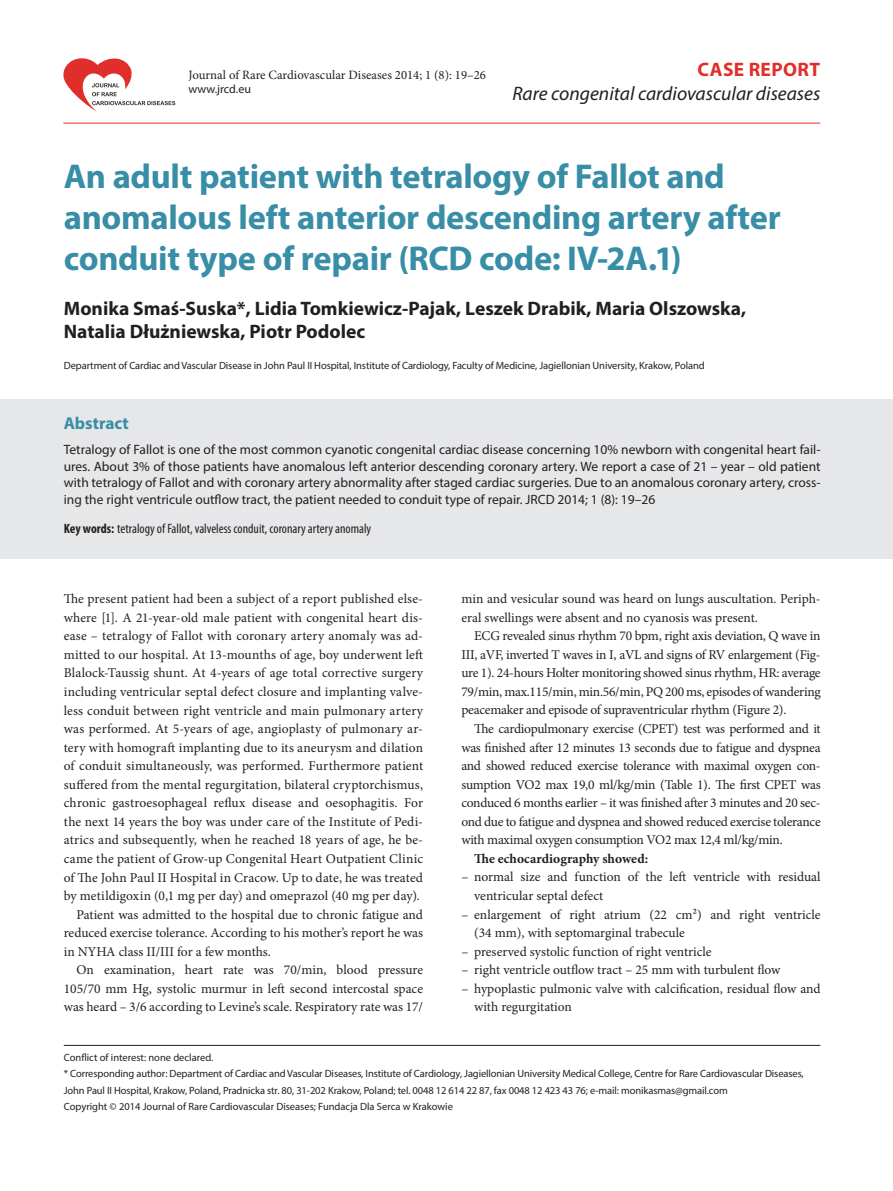
<style>
.page{position:relative;width:893px;height:1191px;background:#fff}
.page>*{position:absolute;margin:0;border:0;box-sizing:border-box;transform-origin:0 0}
.t1{font:700 34.5px/41.4px "Myriad Pro";letter-spacing:-.01em;color:#388da7}
.t2{font:700 19.5px/23.4px "Myriad Pro";color:#231f20}
.t3{font:italic 19.5px "Myriad Pro";color:#231f20}
.t4{font:700 19.5px "Myriad Pro";letter-spacing:.02em;color:#e02f2b}
.t5{font:700 17.25px "Myriad Pro";color:#388da7}
.t6{font:13.5px/18.6px "Minion Pro";color:#231f20}
.t7{font:13.5px/16.5px "Myriad Pro";color:#231f20;text-align:justify}
.t8{font:condensed 13.5px "Myriad Pro";color:#231f20}
.t9{font:700 13.5px "Minion Pro";color:#231f20}
.t10{font:12.75px "Minion Pro";color:#231f20}
.t11{font:12px "Myriad Pro";color:#231f20}
.t12{font:10.5px/16.5px "Myriad Pro";letter-spacing:-.01em;color:#231f20}
.s1{font-weight:700}
</style>
<div class="page">
<hr style="left:63px;top:123px;width:757px;height:1px;background:#e02f2b">
<svg style="left:63px;top:58px;width:112px;height:54px"></svg>
<hr style="left:64px;top:1045px;width:756px;height:1px;background:#231f20">
<div style="left:0;top:399px;width:893px;height:159px;background:#e6e7e9"></div>
<p class="t10" style="left:188px;top:66px;width:299px">Journal of Rare Cardiovascular Diseases 2014; 1 (8): 19–26</p>
<p class="t11" style="left:188px;top:81px;width:64px">www.jrcd.eu</p>
<h2 class="t4" style="left:698px;top:57px;width:124px">CASE REPORT</h2>
<h2 class="t3" style="left:512px;top:81px;width:309px">Rare congenital cardiovascular diseases</h2>
<h1 class="t1" style="left:64px;top:154px;width:719px">An adult patient with tetralogy of Fallot and anomalous left anterior descending artery after conduit type of repair (RCD code: IV‑2A.1)</h1>
<h2 class="t2" style="left:64px;top:296px;width:684px">Monika Smaś‑Suska*, Lidia Tomkiewicz‑Pajak, Leszek Drabik, Maria Olszowska,<br>Natalia Dłużniewska, Piotr Podolec</h2>
<p class="t12" style="left:64px;top:357px;width:642px">Department of Cardiac and Vascular Disease in John Paul II Hospital, Institute of Cardiology, Faculty of Medicine, Jagiellonian University, Krakow, Poland</p>
<p class="t5" style="left:64px;top:412px;width:67px">Abstract</p>
<p class="t7" style="left:64px;top:441px;width:758px">Tetralogy of Fallot is one of the most common cyanotic congenital cardiac disease concerning 10% newborn with congenital heart fail&shy;ures. About 3% of those patients have anomalous left anterior descending coronary artery. We report a case of 21 – year – old patient with tetralogy of Fallot and with coronary artery abnormality after staged cardiac surgeries. Due to an anomalous coronary artery, cross&shy;ing the right ventricule outflow tract, the patient needed to conduit type of repair. JRCD 2014; 1 (8): 19–26</p>
<p class="t8" style="left:64px;top:520px;width:309px"><span class="s1">Key words:</span> tetralogy of Fallot, valveless conduit, coronary artery anomaly</p>
<p class="t6" style="left:64px;top:589px;width:361px">The present patient had been a subject of a report published else‑</p>
<p class="t6" style="left:64px;top:608px;width:361px">where [1]. A 21‑year‑old male patient with congenital heart dis‑</p>
<p class="t6" style="left:64px;top:627px;width:361px">ease – tetralogy of Fallot with coronary artery anomaly was ad‑</p>
<p class="t6" style="left:64px;top:645px;width:361px">mitted to our hospital. At 13‑mounths of age, boy underwent left</p>
<p class="t6" style="left:64px;top:664px;width:361px">Blalock‑Taussig shunt. At 4‑years of age total corrective surgery</p>
<p class="t6" style="left:64px;top:682px;width:361px">including ventricular septal defect closure and implanting valve‑</p>
<p class="t6" style="left:64px;top:701px;width:361px">less conduit between right ventricle and main pulmonary artery</p>
<p class="t6" style="left:64px;top:719px;width:361px">was performed. At 5‑years of age, angioplasty of pulmonary ar‑</p>
<p class="t6" style="left:64px;top:738px;width:361px">tery with homograft implanting due to its aneurysm and dilation</p>
<p class="t6" style="left:64px;top:756px;width:361px">of conduit simultaneously, was performed. Furthermore patient</p>
<p class="t6" style="left:64px;top:775px;width:361px">suffered from the mental regurgitation, bilateral cryptorchismus,</p>
<p class="t6" style="left:64px;top:793px;width:361px">chronic gastroesophageal reflux disease and oesophagitis. For</p>
<p class="t6" style="left:64px;top:812px;width:361px">the next 14 years the boy was under care of the Institute of Pedi‑</p>
<p class="t6" style="left:64px;top:831px;width:361px">atrics and subsequently, when he reached 18 years of age, he be‑</p>
<p class="t6" style="left:64px;top:849px;width:361px">came the patient of Grow‑up Congenital Heart Outpatient Clinic</p>
<p class="t6" style="left:64px;top:868px;width:361px">of The John Paul II Hospital in Cracow. Up to date, he was treated</p>
<p class="t6" style="left:64px;top:886px;width:358px">by metildigoxin (0,1 mg per day) and omeprazol (40 mg per day).</p>
<p class="t6" style="left:77px;top:905px;width:348px">Patient was admitted to the hospital due to chronic fatigue and</p>
<p class="t6" style="left:64px;top:923px;width:361px">reduced exercise tolerance. According to his mother’s report he was</p>
<p class="t6" style="left:64px;top:942px;width:209px">in NYHA class II/III for a few months.</p>
<p class="t6" style="left:77px;top:960px;width:348px">On examination, heart rate was 70/min, blood pressure</p>
<p class="t6" style="left:64px;top:979px;width:361px">105/70 mm Hg, systolic murmur in left second intercostal space</p>
<p class="t6" style="left:64px;top:997px;width:361px">was heard – 3/6 according to Levine’s scale. Respiratory rate was 17/</p>
<p class="t6" style="left:461px;top:589px;width:361px">min and vesicular sound was heard on lungs auscultation. Periph‑ eral swellings were absent and no cyanosis was present.</p>
<p class="t6" style="left:461px;top:626px;width:361px;text-align:justify;text-indent:13px">ECG revealed sinus rhythm 70 bpm, right axis deviation, Q wave in III, aVF, inverted T waves in I, aVL and signs of RV enlargement (Fig‑ ure 1). 24‑hours Holter monitoring showed sinus rhythm, HR: average 79/min, max.115/min, min.56/min, PQ 200 ms, episodes of wandering peacemaker and episode of supraventricular rhythm (Figure 2).</p>
<p class="t6" style="left:461px;top:719px;width:361px;text-align:justify;text-indent:13px">The cardiopulmonary exercise (CPET) test was performed and it was finished after 12 minutes 13 seconds due to fatigue and dyspnea and showed reduced exercise tolerance with maximal oxygen con‑ sumption VO2 max 19,0 ml/kg/min (Table 1). The first CPET was conduced 6 months earlier – it was finished after 3 minutes and 20 sec‑ ond due to fatigue and dyspnea and showed reduced exercise tolerance with maximal oxygen consumption VO2 max 12,4 ml/kg/min.</p>
<p class="t9" style="left:474px;top:849px;width:176px">The echocardiography showed:</p>
<p class="t6" style="left:474px;top:868px;width:348px;text-indent:-13px">– normal size and function of the left ventricle with residual ventricular septal defect</p>
<p class="t6" style="left:474px;top:905px;width:348px;text-indent:-13px">– enlargement of right atrium (22 cm²) and right ventricle (34 mm), with septomarginal trabecule</p>
<p class="t6" style="left:461px;top:942px;width:252px">– preserved systolic function of right ventricle</p>
<p class="t6" style="left:461px;top:960px;width:321px">– right ventricle outflow tract – 25 mm with turbulent flow</p>
<p class="t6" style="left:474px;top:979px;width:348px;text-indent:-13px">– hypoplastic pulmonic valve with calcification, residual flow and with regurgitation</p>
<p class="t12" style="left:64px;top:1048px;width:741px">Conflict of interest: none declared.<br>* Corresponding author: Department of Cardiac and Vascular Diseases, Institute of Cardiology, Jagiellonian University Medical College, Centre for Rare Cardiovascular Diseases, John Paul II Hospital, Krakow, Poland, Pradnicka str. 80, 31-202 Krakow, Poland; tel. 0048 12 614 22 87, fax 0048 12 423 43 76; e‑mail: monikasmas@gmail.com<br>Copyright © 2014 Journal of Rare Cardiovascular Diseases; Fundacja Dla Serca w Krakowie</p>
</div>
